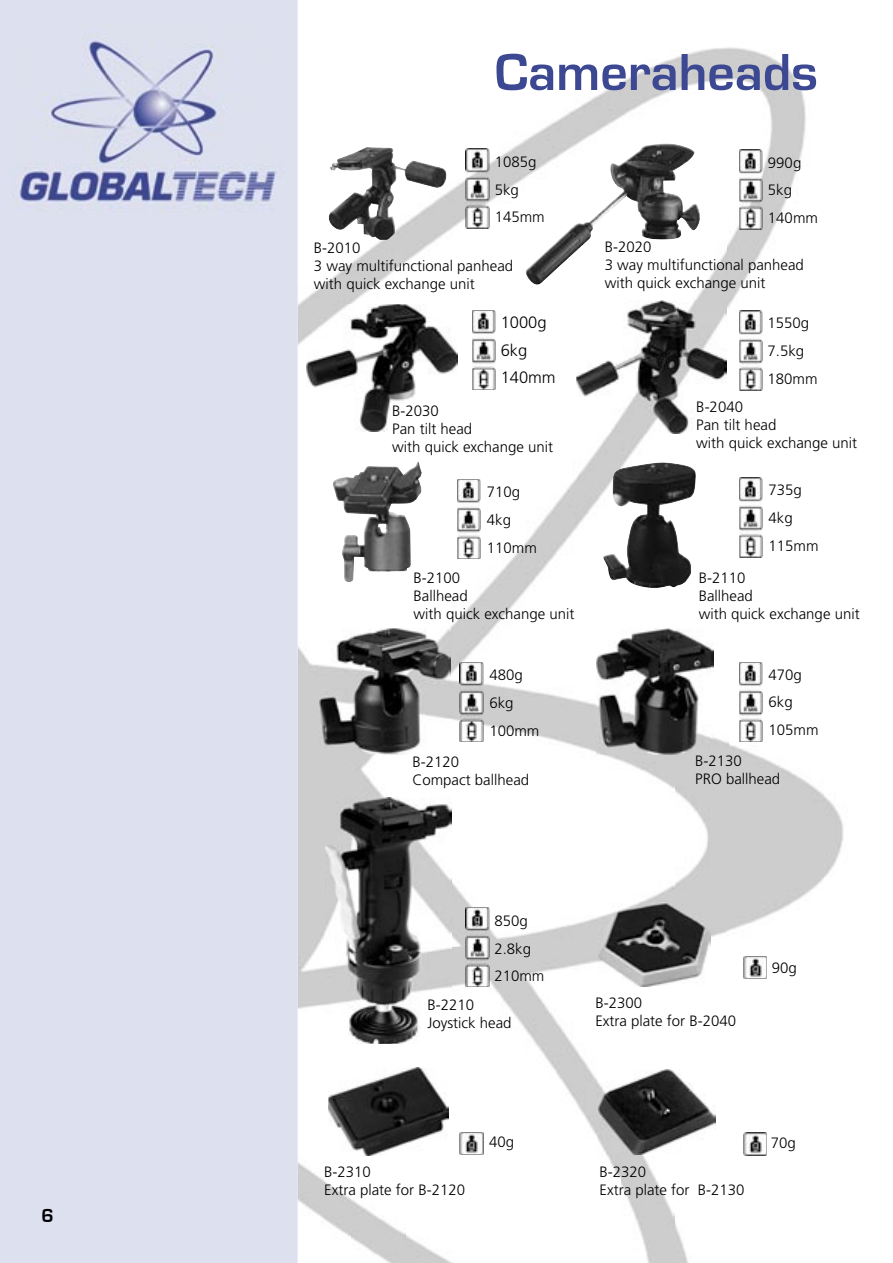
<style>
.page{position:relative;width:893px;height:1263px;background:#fff}
.page>*{position:absolute;margin:0;border:0;box-sizing:border-box;transform-origin:0 0}
.t1{font:700 54px "Eurostile";color:#3c4892}
.t2{font:700 19.5px "Eurostile";color:#000}
.t3{font:300 16.5px/27.8px "Frutiger";color:#000}
.t4{font:300 15px/18px "Frutiger";color:#000}
</style>
<div class="page">
<img style="left:298px;top:47px;width:430px;height:269px">
<img style="left:728px;top:47px;width:115px;height:1109px">
<img style="left:298px;top:316px;width:53px;height:921px">
<img style="left:406px;top:316px;width:214px;height:947px">
<img style="left:675px;top:316px;width:54px;height:947px">
<img style="left:620px;top:433px;width:55px;height:196px">
<img style="left:351px;top:754px;width:53px;height:43px">
<img style="left:620px;top:755px;width:55px;height:508px">
<img style="left:351px;top:1155px;width:55px;height:108px">
<img style="left:12px;top:20px;width:272px;height:198px">
<img style="left:466px;top:149px;width:23px;height:79px">
<img style="left:739px;top:150px;width:23px;height:79px">
<img style="left:472px;top:310px;width:23px;height:80px">
<img style="left:739px;top:310px;width:23px;height:80px">
<img style="left:457px;top:479px;width:23px;height:80px">
<img style="left:739px;top:478px;width:23px;height:79px">
<img style="left:460px;top:662px;width:23px;height:80px">
<img style="left:739px;top:662px;width:23px;height:80px">
<img style="left:466px;top:907px;width:23px;height:80px">
<img style="left:744px;top:956px;width:23px;height:23px">
<img style="left:744px;top:1132px;width:23px;height:23px">
<img style="left:460px;top:1132px;width:23px;height:23px">
<img style="left:327px;top:147px;width:122px;height:93px">
<img style="left:522px;top:143px;width:179px;height:142px">
<img style="left:307px;top:304px;width:151px;height:128px">
<img style="left:576px;top:301px;width:150px;height:132px">
<img style="left:330px;top:461px;width:92px;height:121px">
<img style="left:602px;top:462px;width:94px;height:126px">
<img style="left:320px;top:628px;width:130px;height:126px">
<img style="left:596px;top:629px;width:117px;height:126px">
<img style="left:325px;top:797px;width:126px;height:247px">
<img style="left:598px;top:902px;width:112px;height:84px">
<img style="left:328px;top:1067px;width:120px;height:88px">
<img style="left:598px;top:1069px;width:117px;height:85px">
<h2 class="t2" style="left:41px;top:1205px;width:14px">6</h2>
<h1 class="t1" style="left:495px;top:43px;width:325px">Cameraheads</h1>
<p class="t4" style="left:495px;top:148px;width:52px;line-height:27.8px">1085g<br>5kg<br>145mm</p>
<p class="t4" style="left:314px;top:238px;width:201px">B-2010<br>3 way multifunctional panhead with quick exchange unit</p>
<p class="t3" style="left:501px;top:308px;width:57px">1000g<br>6kg<br>140mm</p>
<p class="t4" style="left:392px;top:402px;width:162px">B-2030<br>Pan tilt head<br>with quick exchange unit</p>
<p class="t4" style="left:487px;top:478px;width:52px;line-height:27.8px">710g<br>4kg<br>110mm</p>
<p class="t4" style="left:414px;top:569px;width:162px">B-2100<br>Ballhead<br>with quick exchange unit</p>
<p class="t4" style="left:489px;top:661px;width:52px;line-height:27.8px">480g<br>6kg<br>100mm</p>
<p class="t4" style="left:412px;top:753px;width:118px">B-2120<br>Compact ballhead</p>
<p class="t4" style="left:768px;top:148px;width:52px;line-height:27.8px">990g<br>5kg<br>140mm</p>
<p class="t4" style="left:605px;top:237px;width:201px">B-2020<br>3 way multifunctional panhead with quick exchange unit</p>
<p class="t4" style="left:767px;top:309px;width:52px;line-height:27.8px">1550g<br>7.5kg<br>180mm</p>
<p class="t4" style="left:696px;top:397px;width:162px">B-2040<br>Pan tilt head<br>with quick exchange unit</p>
<p class="t4" style="left:769px;top:476px;width:52px;line-height:27.8px">735g<br>4kg<br>115mm</p>
<p class="t4" style="left:699px;top:569px;width:162px">B-2110<br>Ballhead<br>with quick exchange unit</p>
<p class="t4" style="left:769px;top:660px;width:52px;line-height:27.8px">470g<br>6kg<br>105mm</p>
<p class="t4" style="left:695px;top:752px;width:87px">B-2130<br>PRO ballhead</p>
<p class="t4" style="left:494px;top:907px;width:52px;line-height:27.8px">850g<br>2.8kg<br>210mm</p>
<p class="t4" style="left:427px;top:995px;width:86px">B-2210<br>Joystick head</p>
<p class="t4" style="left:595px;top:994px;width:142px">B-2300<br>Extra plate for B-2040</p>
<p class="t4" style="left:772px;top:959px;width:27px">90g</p>
<p class="t4" style="left:489px;top:1132px;width:27px">40g</p>
<p class="t4" style="left:771px;top:1133px;width:27px">70g</p>
<p class="t4" style="left:324px;top:1162px;width:142px">B-2310<br>Extra plate for B-2120</p>
<p class="t4" style="left:600px;top:1162px;width:147px">B-2320<br>Extra plate for B-2130</p>
</div>
